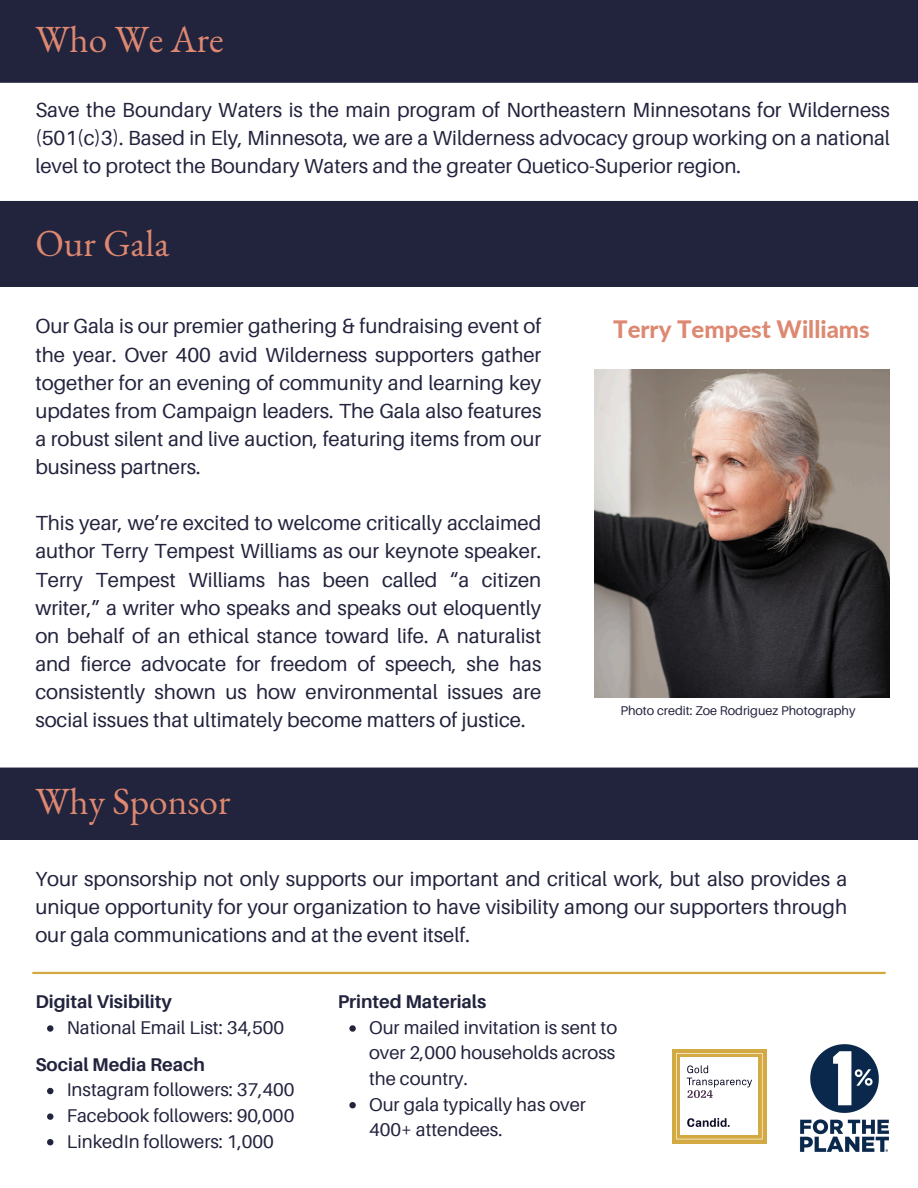
<style>
.page{position:relative;width:918px;height:1188px;background:#22233d}
.page>*{position:absolute;margin:0;border:0;box-sizing:border-box;transform-origin:0 0}
.t1{font:37.35px "EB Garamond";color:#dd8870}
.t2{font:800 24px "Lato";color:#dd8870}
.t3{font:20.4px/28.2px "Aileron";color:#22233d;text-align:justify}
.t4{font:18.45px/25.5px "Aileron";color:#22233d;text-align:justify}
.t5{font:700 18.45px "Aileron";color:#22233d}
.t6{font:12.75px "Aileron";color:#22233d}
</style>
<div class="page">
<div style="left:0;top:83px;width:918px;height:118px;background:#fff"></div>
<div style="left:0;top:287px;width:918px;height:481px;background:#fff"></div>
<div style="left:0;top:840px;width:918px;height:99px;background:#fff"></div>
<div style="left:0;top:939px;width:918px;height:249px;background:#fff"></div>
<img style="left:800px;top:1044px;width:89px;height:108px">
<img style="left:594px;top:370px;width:295px;height:327px">
<div style="left:672px;top:1049px;width:94px;height:94px;background:#d3aa41"></div>
<svg style="left:676px;top:1053px;width:87px;height:86px;background:#eae3d4"></svg>
<svg style="left:349px;top:1025px;width:7px;height:7px"></svg>
<svg style="left:349px;top:1102px;width:7px;height:6px"></svg>
<svg style="left:47px;top:1088px;width:6px;height:6px"></svg>
<svg style="left:47px;top:1113px;width:6px;height:7px"></svg>
<svg style="left:47px;top:1139px;width:6px;height:6px"></svg>
<svg style="left:47px;top:1025px;width:6px;height:7px"></svg>
<hr style="left:32px;top:972px;width:854px;height:2px;background:#d3aa41">
<h1 class="t1" style="left:35px;top:14px;width:190px">Who We Are</h1>
<h4 class="t3" style="left:35px;top:95px;width:856px">Save the Boundary Waters is the main program of Northeastern Minnesotans for Wilderness (501(c)3). Based in Ely, Minnesota, we are a Wilderness advocacy group working on a national level to protect the Boundary Waters and the greater Quetico-Superior region.</h4>
<h4 class="t1" style="left:35px;top:219px;width:136px">Our Gala</h4>
<h4 class="t3" style="left:35px;top:312px;width:508px">Our Gala is our premier gathering &amp; fundraising event of the year. Over 400 avid Wilderness supporters gather together for an evening of community and learning key updates from Campaign leaders. The Gala also features a robust silent and live auction, featuring items from our business partners.</h4>
<h2 class="t3" style="left:35px;top:509px;width:508px">This year, we’re excited to welcome critically acclaimed author Terry Tempest Williams as our keynote speaker.<br>Terry Tempest Williams has been called “a citizen writer,” a writer who speaks and speaks out eloquently on behalf of an ethical stance toward life. A naturalist and fierce advocate for freedom of speech, she has consistently shown us how environmental issues are social issues that ultimately become matters of justice.</h2>
<h1 class="t1" style="left:35px;top:777px;width:197px">Why Sponsor</h1>
<h3 class="t2" style="left:613px;top:314px;width:258px">Terry Tempest Williams</h3>
<p class="t6" style="left:620px;top:703px;width:237px">Photo credit: Zoe Rodriguez Photography</p>
<p class="t3" style="left:35px;top:865px;width:813px">Your sponsorship not only supports our important and critical work, but also provides a unique opportunity for your organization to have visibility among our supporters through our gala communications and at the event itself.</p>
<p class="t5" style="left:35px;top:990px;width:138px">Digital Visibility</p>
<p class="t4" style="left:67px;top:1014px;width:219px">National Email List: 34,500</p>
<p class="t5" style="left:35px;top:1053px;width:171px">Social Media Reach</p>
<h3 class="t4" style="left:67px;top:1077px;width:229px">Instagram followers: 37,400</h3>
<p class="t4" style="left:67px;top:1102px;width:229px">Facebook followers: 90,000</p>
<h3 class="t4" style="left:67px;top:1128px;width:209px">LinkedIn followers: 1,000</h3>
<p class="t5" style="left:338px;top:990px;width:150px">Printed Materials</p>
<h1 class="t4" style="left:369px;top:1014px;width:250px">Our mailed invitation is sent to over 2,000 households across the country.</h1>
<h4 class="t4" style="left:369px;top:1091px;width:218px">Our gala typically has over<br>400+ attendees.</h4>
</div>
